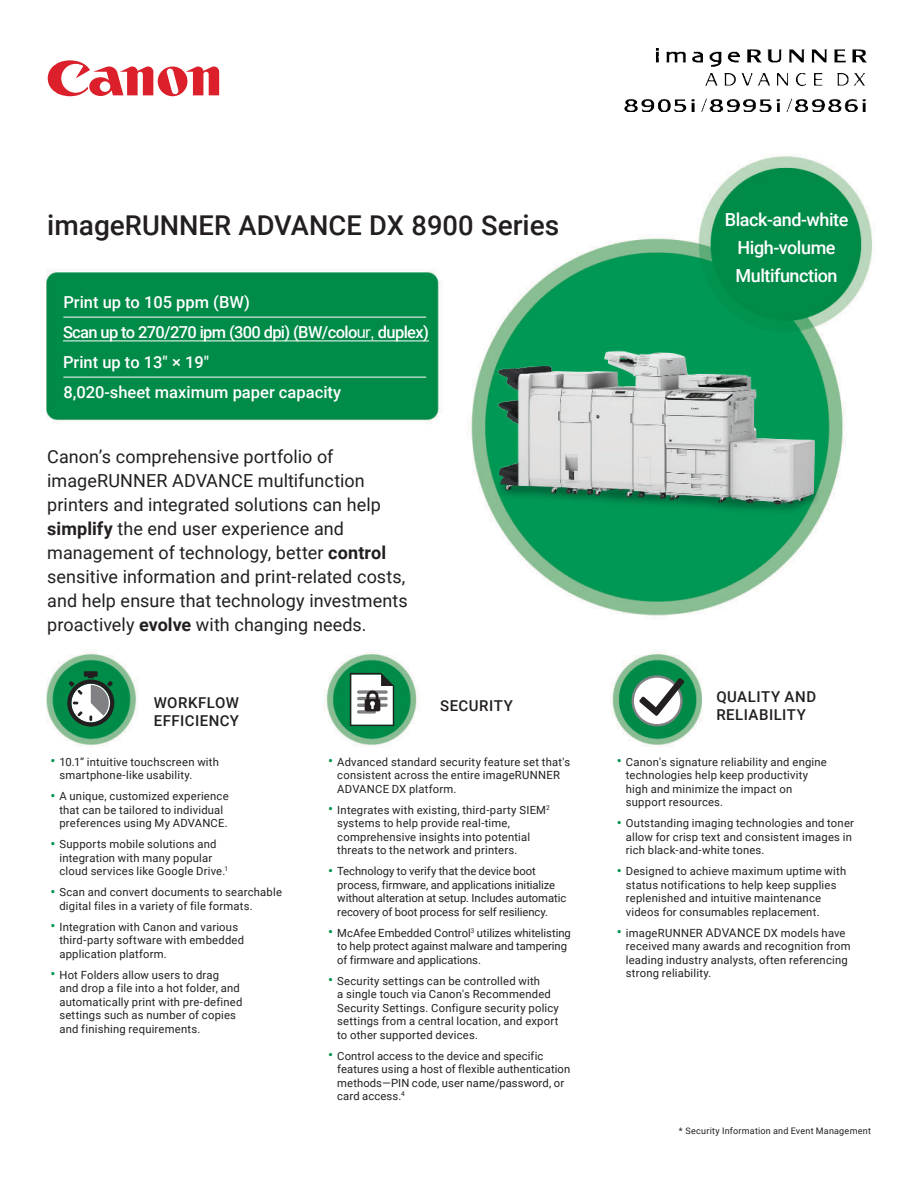
<style>
.page{position:relative;width:918px;height:1188px;background:#fff}
.page>*{position:absolute;margin:0;border:0;box-sizing:border-box;transform-origin:0 0}
.t1{font:500 27.3px "Roboto";color:#231f20}
.t2{font:18px/24px "Roboto";letter-spacing:.005em;color:#231f20}
.t3{font:500 18px/27.9px "Roboto";letter-spacing:-.025em;color:#fff;text-align:center}
.t4{font:500 16.5px/30px "Roboto";color:#fff}
.t5{font:500 15px/18px "Roboto";letter-spacing:.03em;color:#231f20}
.t6{font:11.25px/13.5px "Roboto";letter-spacing:.015em;color:#231f20}
.t7{font:9px "Roboto";letter-spacing:.025em;color:#231f20}
.s1{font-size:28.05px}
.s2{font-family:"Arial";font-weight:400}
.s3{font-weight:700}
.s4{font-size:15px;color:#00944c}
.s5{font-size:12px}
</style>
<div class="page">
<img style="left:46px;top:48px;width:829px;height:699px">
<img style="left:625px;top:49px;width:241px;height:63px">
<img style="left:491px;top:281px;width:343px;height:257px">
<svg style="left:350px;top:673px;width:44px;height:53px"></svg>
<svg style="left:67px;top:671px;width:47px;height:56px"></svg>
<hr style="left:63px;top:317px;width:363px;height:1px;background:#fff">
<hr style="left:63px;top:377px;width:363px;height:1px;background:#fff">
<svg style="left:632px;top:675px;width:51px;height:51px"></svg>
<svg style="left:634px;top:678px;width:50px;height:46px"></svg>
<svg style="left:48px;top:60px;width:171px;height:36px"></svg>
<hr style="left:63px;top:341px;width:366px;height:1px;background:#fff">
<h1 class="t1" style="left:47px;top:213px;width:514px"><span class="s1">image</span>RUNNER ADVANCE DX 8900 S<span class="s1">eries</span></h1>
<h3 class="t4" style="left:63px;top:288px;width:367px">Print up to 105 ppm (BW)<br>Scan up to 270/270 ipm (300 dpi) (BW/colo<span class="s2">ur,</span> duplex)<br>Print up to 13" × 19"<br>8,020-sheet maximum paper capacity</h3>
<p class="t2" style="left:47px;top:446px;width:362px">Canon’s comprehensive portfolio of imageRUNNER ADVANCE multifunction printers and integrated solutions can help <span class="s3">simplify</span> the end user experience and management of technology, better <span class="s3">control </span>sensitive information and print-related costs, and help ensure that technology investments proactively <span class="s3">evolve</span> with changing needs.</p>
<h2 class="t3" style="left:725px;top:207px;width:125px">Black-and-white<br>High-volume<br>Multifunction</h2>
<h3 class="t5" style="left:154px;top:694px;width:87px">WORKFLOW<br>EFFICIENCY</h3>
<h3 class="t5" style="left:716px;top:689px;width:101px">QUALITY AND<br>RELIABILITY</h3>
<h3 class="t5" style="left:440px;top:698px;width:74px">SECURITY</h3>
<p class="t6" style="left:59px;top:756px;width:161px;text-indent:-9px"><span class="s4">•</span> 10.1” intuitive touchscreen with smartphone-like usability.</p>
<p class="t6" style="left:59px;top:790px;width:171px;text-indent:-9px"><span class="s4">•</span> A unique, customized experience that can be tailored to individual preferences using My ADVANCE.</p>
<p class="t6" style="left:59px;top:838px;width:170px;text-indent:-9px"><span class="s4">•</span> Supports mobile solutions and integration with many popular cloud services like Google Drive.<sup>1</sup></p>
<p class="t6" style="left:59px;top:886px;width:224px;text-indent:-9px"><span class="s4">•</span> Scan and convert documents to searchable digital files in a variety of file formats.</p>
<p class="t6" style="left:59px;top:921px;width:186px;text-indent:-9px"><span class="s4">•</span> Integration with Canon and various third-party software with embedded application platform.</p>
<p class="t6" style="left:59px;top:969px;width:185px;text-indent:-9px"><span class="s4">•</span> Hot Folders allow users to drag<br>and drop a file into a hot folder, and automatically print with pre-defined settings such as number of copies and finishing requirements.</p>
<p class="t6" style="left:337px;top:756px;width:235px;text-indent:-9px"><span class="s4">•</span> Advanced standard security feature set that's consistent across the entire imageRUNNER<br>ADVANCE DX platform.</p>
<p class="t6" style="left:337px;top:804px;width:214px;text-indent:-9px"><span class="s4">•</span> Integrates with existing, third-party SIEM<sup>2 </sup>systems to help provide real-time, comprehensive insights into potential threats to the network and printers.</p>
<p class="t6" style="left:337px;top:865px;width:231px;text-indent:-9px"><span class="s4">•</span> Technology to verify that the device boot process, firmware, and applications initialize without alteration at setup. Includes automatic recovery of boot process for self resiliency.</p>
<p class="t6" style="left:337px;top:927px;width:235px;text-indent:-9px"><span class="s4">•</span> McAfee Embedded Control<sup>3</sup> utilizes whitelisting to help protect against malware and tampering of firmware and applications.</p>
<p class="t6" style="left:337px;top:975px;width:223px;text-indent:-9px"><span class="s4">•</span> Security settings can be controlled with<br>a single touch via Canon's Recommended Security Settings. Configure security policy settings from a central location, and export to other supported devices.</p>
<p class="t6" style="left:337px;top:1050px;width:235px;text-indent:-9px"><span class="s4">•</span> Control access to the device and specific features using a host of flexible authentication methods—PIN code, user name/password, or card access.<sup>4</sup></p>
<p class="t6" style="left:626px;top:756px;width:203px;text-indent:-9px"><span class="s4">•</span> Canon's signature reliability and engine technologies help keep productivity high and minimize the impact on support resources.</p>
<p class="t6" style="left:626px;top:817px;width:230px;text-indent:-9px"><span class="s4">•</span> Outstanding imaging technologies and toner allow for crisp text and consistent images in rich black-and-white tones.</p>
<p class="t6" style="left:626px;top:865px;width:222px;text-indent:-9px"><span class="s4">•</span> Designed to achieve maximum uptime with status notifications to help keep supplies replenished and intuitive maintenance videos for consumables replacement.</p>
<p class="t6" style="left:626px;top:927px;width:226px;text-indent:-9px"><span class="s4">•</span> imageRUNNER <span class="s5">ADVANCE</span> DX models have received many awards and recognition from leading industry analysts, often referencing strong reliability.</p>
<p class="t7" style="left:679px;top:1127px;width:194px">* Security Information and Event Management</p>
</div>
